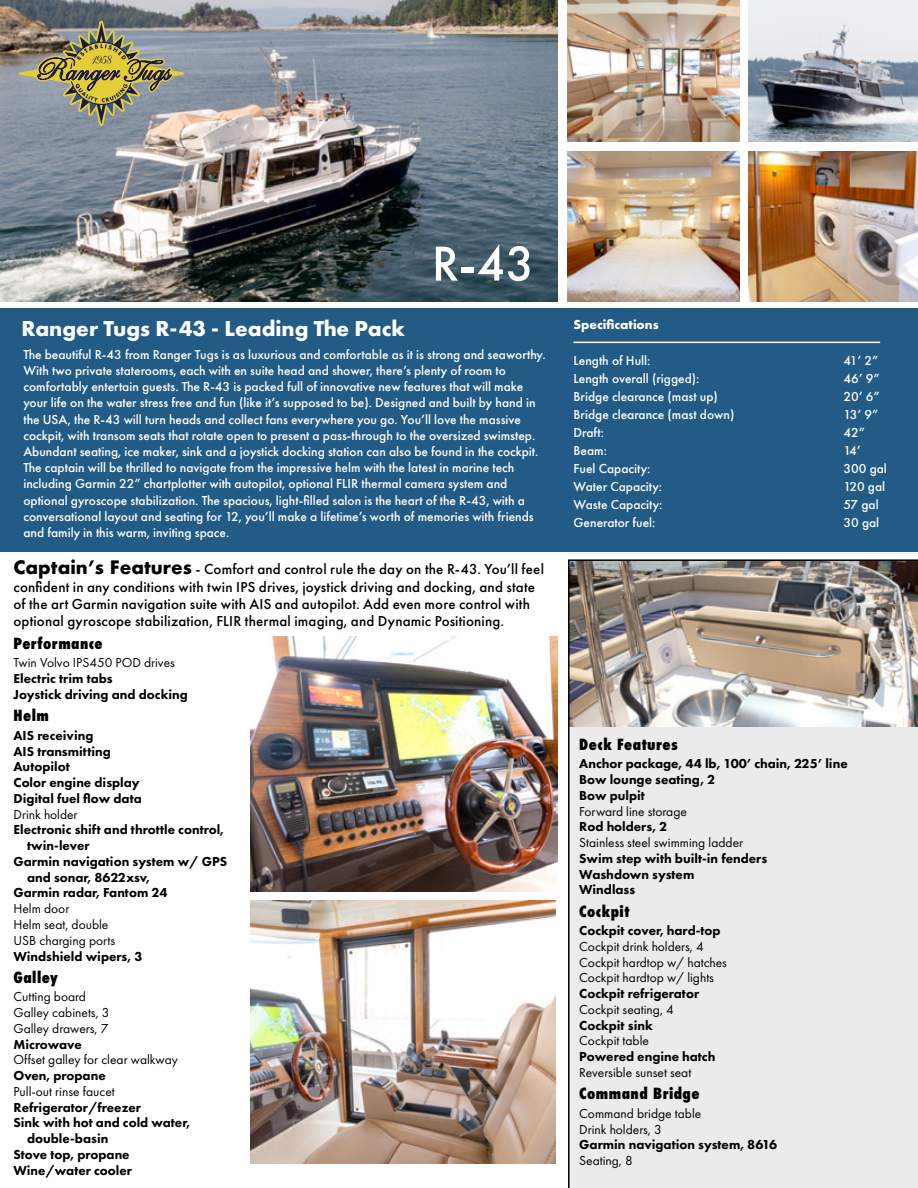
<style>
.page{position:relative;width:918px;height:1188px;background:#fff}
.page>*{position:absolute;margin:0;border:0;box-sizing:border-box;transform-origin:0 0}
.t1{font:500 51px "Futura PT";color:#fff}
.t2{font:700 22.5px "Futura PT";color:#fff}
.t3{font:500 15px/17.2px "Futura PT";letter-spacing:.01em;color:#000}
.t4{font:800 condensed 15px "Futura";letter-spacing:.03em;color:#000}
.t5{font:500 13.5px/16.2px "Futura PT";color:#fff}
.t6{font:800 13.5px/15.8px "Futura PT";color:#000}
.t7{font:13.5px/15.8px "Futura PT";color:#000}
.t8{font:700 13.5px "Futura PT";color:#fff}
.s1{font-family:"Futura";font-weight:700;font-size:18px}
</style>
<div class="page">
<img style="left:748px;top:0;width:170px;height:141px">
<img style="left:568px;top:0;width:172px;height:141px">
<img style="left:0;top:0;width:557px;height:301px">
<img style="left:568px;top:151px;width:172px;height:150px">
<div style="left:0;top:309px;width:918px;height:243px;background:#215b86"></div>
<svg style="left:19px;top:21px;width:165px;height:105px"></svg>
<img style="left:250px;top:636px;width:307px;height:255px">
<img style="left:250px;top:901px;width:305px;height:263px">
<hr style="left:574px;top:342px;width:306px;height:1px;background:#fff">
<img style="left:748px;top:151px;width:170px;height:151px">
<svg style="left:568px;top:559px;width:350px;height:629px"></svg>
<h2 class="t2" style="left:21px;top:314px;width:385px">Ranger Tugs R-43 - Leading The Pack</h2>
<h1 class="t1" style="left:432px;top:233px;width:104px">R-43</h1>
<p class="t5" style="left:23px;top:346px;width:524px">The beautiful R-43 from Ranger Tugs is as luxurious and comfortable as it is strong and seaworthy.<br>With two private staterooms, each with en suite head and shower, there’s plenty of room to comfortably entertain guests. The R-43 is packed full of innovative new features that will make your life on the water stress free and fun (like it’s supposed to be). Designed and built by hand in the USA, the R-43 will turn heads and collect fans everywhere you go. You’ll love the massive cockpit, with transom seats that rotate open to present a pass-through to the oversized swimstep.<br>Abundant seating, ice maker, sink and a joystick docking station can also be found in the cockpit.<br>The captain will be thrilled to navigate from the impressive helm with the latest in marine tech including Garmin 22” chartplotter with autopilot, optional FLIR thermal camera system and optional gyroscope stabilization. The spacious, light-filled salon is the heart of the R-43, with a conversational layout and seating for 12, you’ll make a lifetime’s worth of memories with friends and family in this warm, inviting space.</p>
<p class="t3" style="left:13px;top:561px;width:532px"><span class="s1">Captain’s Features</span> - Comfort and control rule the day on the R-43. You’ll feel confident in any conditions with twin IPS drives, joystick driving and docking, and state of the art Garmin navigation suite with AIS and autopilot. Add even more control with optional gyroscope stabilization, FLIR thermal imaging, and Dynamic Positioning.</p>
<p class="t4" style="left:14px;top:633px;width:91px">Performance</p>
<p class="t7" style="left:14px;top:655px;width:163px">Twin Volvo IPS450 POD drives</p>
<p class="t6" style="left:14px;top:671px;width:176px">Electric trim tabs<br>Joystick driving and docking</p>
<p class="t4" style="left:14px;top:706px;width:37px">Helm</p>
<p class="t6" style="left:14px;top:727px;width:130px">AIS receiving<br>AIS transmitting<br>Autopilot<br>Color engine display<br>Digital fuel flow data</p>
<p class="t7" style="left:14px;top:806px;width:66px">Drink holder</p>
<p class="t6" style="left:14px;top:822px;width:212px">Electronic shift and throttle control,</p>
<p class="t6" style="left:27px;top:838px;width:64px">twin-lever</p>
<p class="t6" style="left:14px;top:853px;width:215px">Garmin navigation system w/ GPS</p>
<p class="t6" style="left:27px;top:869px;width:124px">and sonar, 8622xsv,</p>
<p class="t6" style="left:14px;top:885px;width:156px">Garmin radar, Fantom 24</p>
<p class="t7" style="left:14px;top:901px;width:103px">Helm door<br>Helm seat, double<br>USB charging ports</p>
<p class="t6" style="left:14px;top:948px;width:130px">Windshield wipers, 3</p>
<p class="t4" style="left:14px;top:967px;width:46px">Galley</p>
<p class="t7" style="left:14px;top:989px;width:98px">Cutting board<br>Galley cabinets, 3<br>Galley drawers, 7</p>
<p class="t6" style="left:14px;top:1036px;width:70px">Microwave</p>
<p class="t7" style="left:14px;top:1052px;width:166px">Offset galley for clear walkway</p>
<p class="t6" style="left:14px;top:1068px;width:94px">Oven, propane</p>
<p class="t7" style="left:14px;top:1083px;width:103px">Pull-out rinse faucet</p>
<p class="t6" style="left:14px;top:1099px;width:129px">Refrigerator/freezer</p>
<p class="t6" style="left:14px;top:1115px;width:178px">Sink with hot and cold water,</p>
<p class="t6" style="left:27px;top:1131px;width:83px">double-basin</p>
<p class="t6" style="left:14px;top:1146px;width:118px">Stove top, propane</p>
<p class="t6" style="left:14px;top:1162px;width:120px">Wine/water cooler</p>
<p class="t8" style="left:574px;top:316px;width:87px">Specifications</p>
<p class="t5" style="left:574px;top:353px;width:78px">Length of Hull:</p>
<p class="t5" style="left:844px;top:353px;width:36px">41’ 2”</p>
<p class="t5" style="left:574px;top:371px;width:127px">Length overall (rigged):</p>
<p class="t5" style="left:844px;top:371px;width:38px">46’ 9”</p>
<p class="t5" style="left:574px;top:389px;width:146px">Bridge clearance (mast up)</p>
<p class="t5" style="left:844px;top:389px;width:38px">20’ 6”</p>
<p class="t5" style="left:574px;top:407px;width:162px">Bridge clearance (mast down)</p>
<p class="t5" style="left:844px;top:407px;width:36px">13’ 9”</p>
<p class="t5" style="left:574px;top:425px;width:32px">Draft:</p>
<p class="t5" style="left:844px;top:425px;width:23px">42”</p>
<p class="t5" style="left:574px;top:443px;width:35px">Beam:</p>
<p class="t5" style="left:844px;top:443px;width:19px">14’</p>
<p class="t5" style="left:574px;top:461px;width:79px">Fuel Capacity:</p>
<p class="t5" style="left:844px;top:461px;width:45px">300 gal</p>
<p class="t5" style="left:574px;top:479px;width:90px">Water Capacity:</p>
<p class="t5" style="left:844px;top:479px;width:43px">120 gal</p>
<p class="t5" style="left:574px;top:497px;width:91px">Waste Capacity:</p>
<p class="t5" style="left:844px;top:497px;width:37px">57 gal</p>
<p class="t5" style="left:574px;top:515px;width:83px">Generator fuel:</p>
<p class="t5" style="left:844px;top:515px;width:37px">30 gal</p>
<p class="t4" style="left:579px;top:734px;width:100px">Deck Features</p>
<p class="t6" style="left:579px;top:756px;width:270px">Anchor package, 44 lb, 100’ chain, 225’ line<br>Bow lounge seating, 2<br>Bow pulpit</p>
<p class="t7" style="left:579px;top:803px;width:109px">Forward line storage</p>
<p class="t6" style="left:579px;top:819px;width:90px">Rod holders, 2</p>
<p class="t7" style="left:579px;top:835px;width:165px">Stainless steel swimming ladder</p>
<p class="t6" style="left:579px;top:850px;width:190px">Swim step with built-in fenders<br>Washdown system<br>Windlass</p>
<p class="t4" style="left:579px;top:901px;width:52px">Cockpit</p>
<p class="t6" style="left:579px;top:923px;width:143px">Cockpit cover, hard-top</p>
<p class="t7" style="left:579px;top:939px;width:149px">Cockpit drink holders, 4<br>Cockpit hardtop w/ hatches<br>Cockpit hardtop w/ lights</p>
<p class="t6" style="left:579px;top:986px;width:121px">Cockpit refrigerator</p>
<p class="t7" style="left:579px;top:1002px;width:96px">Cockpit seating, 4</p>
<p class="t6" style="left:579px;top:1017px;width:75px">Cockpit sink</p>
<p class="t7" style="left:579px;top:1033px;width:71px">Cockpit table</p>
<p class="t6" style="left:579px;top:1049px;width:138px">Powered engine hatch</p>
<p class="t7" style="left:579px;top:1065px;width:114px">Reversible sunset seat</p>
<p class="t4" style="left:579px;top:1084px;width:122px">Command Bridge</p>
<p class="t7" style="left:579px;top:1105px;width:124px">Command bridge table<br>Drink holders, 3</p>
<p class="t6" style="left:579px;top:1137px;width:200px">Garmin navigation system, 8616</p>
<p class="t7" style="left:579px;top:1153px;width:55px">Seating, 8</p>
</div>
